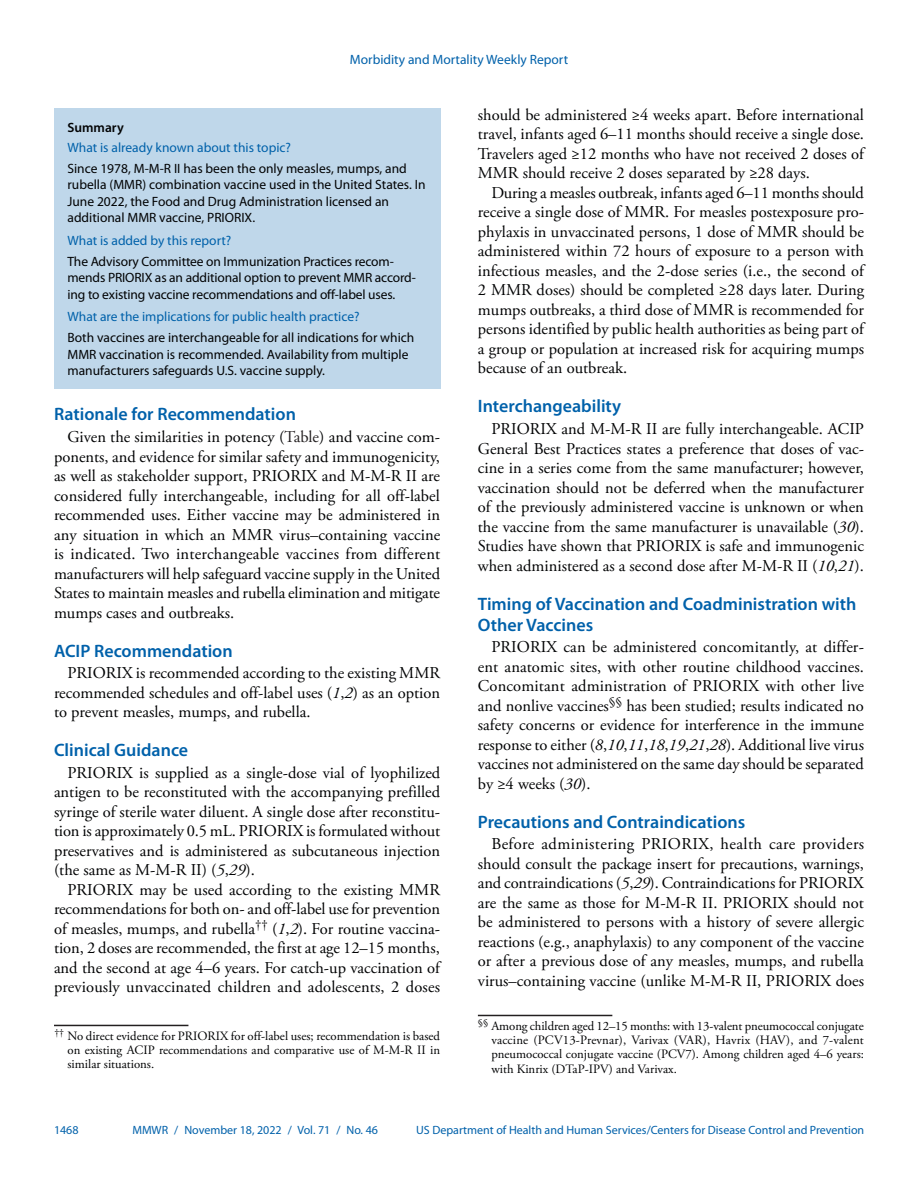
<style>
.page{position:relative;width:918px;height:1188px;background:#fff}
.page>*{position:absolute;margin:0;border:0;box-sizing:border-box;transform-origin:0 0}
.Heading_1{font:600 18px/21px "Myriad Pro";color:#0061aa}
.Paragraph{font:16.5px/19.5px "Adobe Garamond Pro";color:#010203;text-align:justify}
.Summary_Box_Text{font:13.5px/16.5px "Myriad Pro";color:#010203}
.Summary_Box_Heading{font:13.5px "Myriad Pro";color:#0061aa}
.Summary_Box_Ttile{font:600 13.5px "Myriad Pro";color:#010203}
.footnote_w_rule_text{font:12.75px/14.2px "Adobe Garamond Pro";color:#010203;text-align:justify}
.t1{font:12px "Myriad Pro";color:#0061aa}
.s1{color:#231f20}
.s2{font-style:italic}
</style>
<div class="page">
<div style="left:54px;top:108px;width:386px;height:281px;background:#bfd7ea"></div>
<hr style="left:54px;top:1025px;width:134px;height:1px;background:#231f20">
<hr style="left:478px;top:1015px;width:134px;height:1px;background:#231f20">
<p class="Summary_Box_Heading" style="left:350px;top:52px;width:220px">Morbidity and Mortality Weekly Report</p>
<h1 class="Summary_Box_Ttile" style="left:68px;top:120px;width:58px">Summary</h1>
<h1 class="Summary_Box_Heading" style="left:68px;top:140px;width:225px">What is already known about this topic?</h1>
<p class="Summary_Box_Text" style="left:68px;top:160px;width:360px">Since 1978, M-M-R II has been the only measles, mumps, and rubella (MMR) combination vaccine used in the United States. In June 2022, the Food and Drug Administration licensed an additional MMR vaccine, PRIORIX.</p>
<h1 class="Summary_Box_Heading" style="left:68px;top:233px;width:165px">What is added by this report?</h1>
<p class="Summary_Box_Text" style="left:68px;top:253px;width:350px">The Advisory Committee on Immunization Practices recom&shy;mends PRIORIX as an additional option to prevent MMR accord&shy;ing to existing vaccine recommendations and off-label uses.</p>
<h1 class="Summary_Box_Heading" style="left:68px;top:309px;width:294px">What are the implications for public health practice?</h1>
<p class="Summary_Box_Text" style="left:68px;top:330px;width:348px">Both vaccines are interchangeable for all indications for which<br>MMR vaccination is recommended. Availability from multiple manufacturers safeguards U.S. vaccine supply.</p>
<h1 class="Heading_1" style="left:54px;top:404px;width:244px">Rationale for Recommendation</h1>
<p class="Paragraph" style="left:54px;top:428px;width:388px;text-indent:14px">Given the similarities in potency (<span class="s1">Table</span>) and vaccine com&shy;ponents, and evidence for similar safety and immunogenicity, as well as stakeholder support, PRIORIX and M-M-R II are considered fully interchangeable, including for all off-label recommended uses. Either vaccine may be administered in any situation in which an MMR virus–containing vaccine is indicated. Two interchangeable vaccines from different manufacturers will help safeguard vaccine supply in the United States to maintain measles and rubella elimination and mitigate mumps cases and outbreaks.</p>
<h1 class="Heading_1" style="left:54px;top:640px;width:180px">ACIP Recommendation</h1>
<p class="Paragraph" style="left:54px;top:664px;width:388px;text-indent:14px">PRIORIX is recommended according to the existing MMR recommended schedules and off-label uses (<span class="s2">1</span>,<span class="s2">2</span>) as an option to prevent measles, mumps, and rubella.</p>
<h1 class="Heading_1" style="left:54px;top:740px;width:136px">Clinical Guidance</h1>
<p class="Paragraph" style="left:54px;top:764px;width:388px;text-indent:14px">PRIORIX is supplied as a single-dose vial of lyophilized antigen to be reconstituted with the accompanying prefilled syringe of sterile water diluent. A single dose after reconstitu&shy;tion is approximately 0.5 mL. PRIORIX is formulated without preservatives and is administered as subcutaneous injection (the same as M-M-R II) (<span class="s2">5</span>,<span class="s2">29</span>).</p>
<p class="Paragraph" style="left:54px;top:881px;width:388px;text-indent:14px">PRIORIX may be used according to the existing MMR recommendations for both on- and off-label use for prevention of measles, mumps, and rubella<sup>††</sup> (<span class="s2">1</span>,<span class="s2">2</span>). For routine vaccina&shy;tion, 2 doses are recommended, the first at age 12–15 months, and the second at age 4–6 years. For catch-up vaccination of previously unvaccinated children and adolescents, 2 doses</p>
<p class="footnote_w_rule_text" style="left:68px;top:1029px;width:374px;text-indent:-13px"><sup>††</sup> No direct evidence for PRIORIX for off-label uses; recommendation is based on existing ACIP recommendations and comparative use of M-M-R II in similar situations.</p>
<p class="Paragraph" style="left:478px;top:106px;width:388px">should be administered ≥4 weeks apart. Before international travel, infants aged 6–11 months should receive a single dose.<br>Travelers aged ≥12 months who have not received 2 doses of MMR should receive 2 doses separated by ≥28 days.</p>
<p class="Paragraph" style="left:478px;top:184px;width:388px;text-indent:14px">During a measles outbreak, infants aged 6–11 months should receive a single dose of MMR. For measles postexposure pro&shy;phylaxis in unvaccinated persons, 1 dose of MMR should be administered within 72 hours of exposure to a person with infectious measles, and the 2-dose series (i.e., the second of 2 MMR doses) should be completed ≥28 days later. During mumps outbreaks, a third dose of MMR is recommended for persons identified by public health authorities as being part of a group or population at increased risk for acquiring mumps because of an outbreak.</p>
<h1 class="Heading_1" style="left:478px;top:396px;width:145px">Interchangeability</h1>
<p class="Paragraph" style="left:478px;top:420px;width:388px;text-indent:14px">PRIORIX and M-M-R II are fully interchangeable. ACIP General Best Practices states a preference that doses of vac&shy;cine in a series come from the same manufacturer; however, vaccination should not be deferred when the manufacturer of the previously administered vaccine is unknown or when the vaccine from the same manufacturer is unavailable (<span class="s2">30</span>).<br>Studies have shown that PRIORIX is safe and immunogenic when administered as a second dose after M-M-R II (<span class="s2">10</span>,<span class="s2">21</span>).</p>
<h1 class="Heading_1" style="left:478px;top:593px;width:380px">Timing of Vaccination and Coadministration with<br>Other Vaccines</h1>
<p class="Paragraph" style="left:478px;top:638px;width:388px;text-indent:14px">PRIORIX can be administered concomitantly, at differ&shy;ent anatomic sites, with other routine childhood vaccines.<br>Concomitant administration of PRIORIX with other live and nonlive vaccines<sup>§§</sup> has been studied; results indicated no safety concerns or evidence for interference in the immune response to either (<span class="s2">8</span>,<span class="s2">10</span>,<span class="s2">11</span>,<span class="s2">18</span>,<span class="s2">19</span>,<span class="s2">21</span>,<span class="s2">28</span>). Additional live virus vaccines not administered on the same day should be separated by ≥4 weeks (<span class="s2">30</span>).</p>
<h1 class="Heading_1" style="left:478px;top:812px;width:269px">Precautions and Contraindications</h1>
<p class="Paragraph" style="left:478px;top:835px;width:388px;text-indent:14px">Before administering PRIORIX, health care providers should consult the package insert for precautions, warnings, and contraindications (<span class="s2">5</span>,<span class="s2">29</span>). Contraindications for PRIORIX are the same as those for M-M-R II. PRIORIX should not be administered to persons with a history of severe allergic reactions (e.g., anaphylaxis) to any component of the vaccine or after a previous dose of any measles, mumps, and rubella virus–containing vaccine (unlike M-M-R II, PRIORIX does</p>
<p class="footnote_w_rule_text" style="left:491px;top:1019px;width:374px;text-indent:-14px"><sup>§§</sup> Among children aged 12–15 months: with 13-valent pneumococcal conjugate vaccine (PCV13-Prevnar), Varivax (VAR), Havrix (HAV), and 7-valent pneumococcal conjugate vaccine (PCV7). Among children aged 4–6 years: with Kinrix (DTaP-IPV) and Varivax.</p>
<p class="t1" style="left:54px;top:1123px;width:26px">1468</p>
<p class="t1" style="left:132px;top:1123px;width:247px">MMWR / November 18, 2022 / Vol. 71 / No. 46</p>
<p class="t1" style="left:416px;top:1123px;width:450px">US Department of Health and Human Services/Centers for Disease Control and Prevention</p>
</div>
